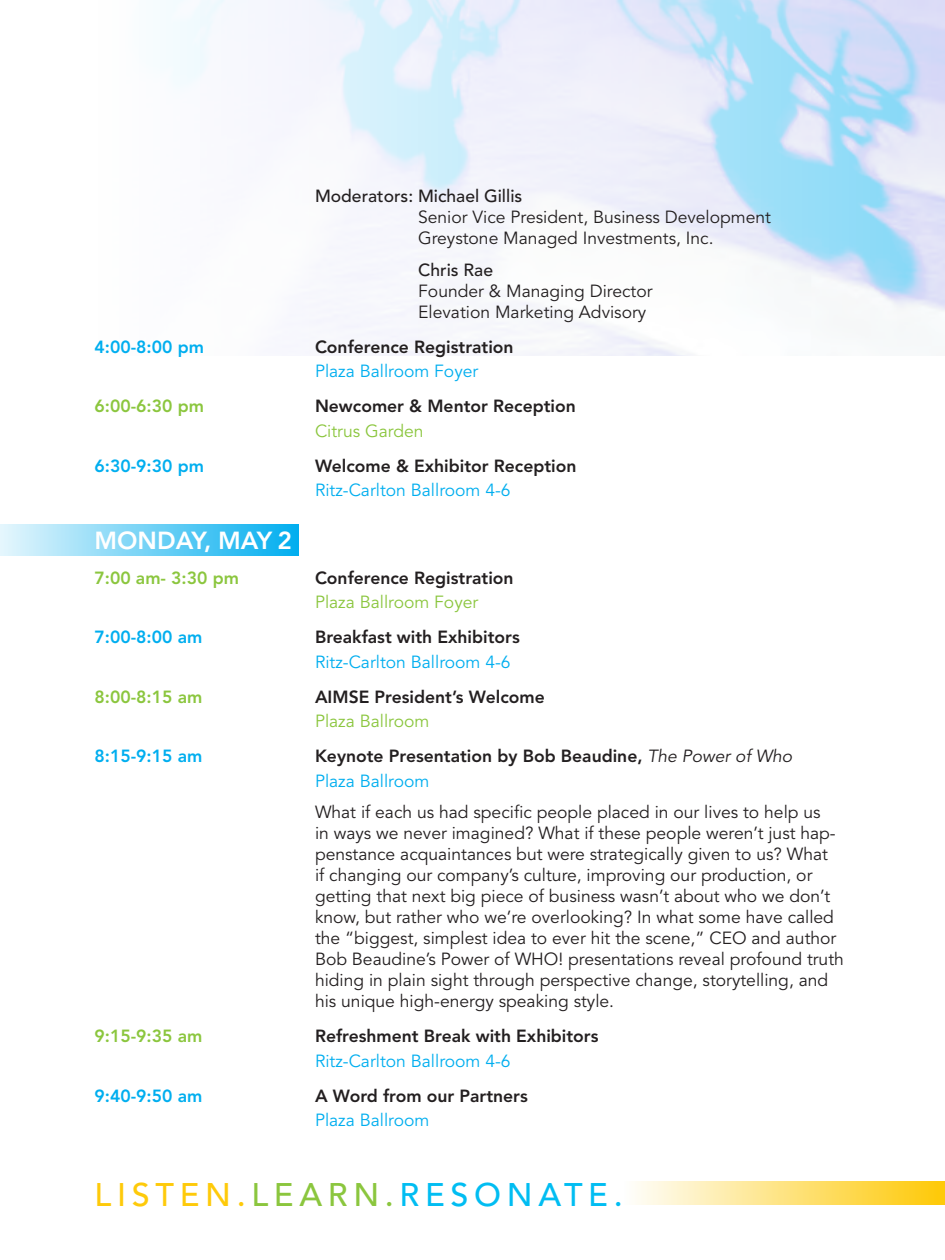
<style>
.page{position:relative;width:945px;height:1260px;background:#fff}
.page>*{position:absolute;margin:0;border:0;box-sizing:border-box;transform-origin:0 0}
.t1{font:500 32.38px "Avenir LT Std";letter-spacing:.175em;color:#01bdf2}
.text{font:800 24.5px "Avenir";color:#fff}
.text-2{font:17.5px/21px "Avenir";color:#231f20}
.text-3{font:800 17.5px/24.5px "Avenir";color:#231f20}
.text-4{font:800 17.5px "Avenir";color:#00aeef}
.text-5{font:800 17.5px "Avenir";color:#8bc63e}
.s1{font-weight:500}
.s2{font-weight:400;color:#00aeef}
.s3{font-weight:400;color:#8bc63e}
.s4{font-weight:400;font-style:italic}
.s5{color:#feca0a}
.s6{color:#8bc63e}
</style>
<div class="page">
<img style="left:166px;top:0;width:779px;height:356px">
<div style="left:0;top:525px;width:299px;height:31px;background:linear-gradient(to right,#e5f6fd,#01aeef)"></div>
<div style="left:624px;top:1182px;width:321px;height:23px;background:linear-gradient(to right,#fefefd,#fec906)"></div>
<p class="text-2" style="left:418px;top:186px;width:355px;text-indent:-103px"><span class="s1">Moderators: Michael Gillis<br></span>Senior Vice President, Business Development<br>Greystone Managed Investments, Inc.</p>
<p class="text-2" style="left:418px;top:260px;width:236px"><span class="s1">Chris Rae<br></span>Founder &amp; Managing Director<br>Elevation Marketing Advisory</p>
<p class="text-4" style="left:94px;top:336px;width:111px">4:00-8:00 pm</p>
<p class="text-3" style="left:315px;top:335px;width:200px">Conference Registration<br><span class="s2">Plaza Ballroom Foyer</span></p>
<p class="text-5" style="left:94px;top:396px;width:111px">6:00-6:30 pm</p>
<p class="text-3" style="left:315px;top:394px;width:262px">Newcomer &amp; Mentor Reception<br><span class="s3">Citrus Garden</span></p>
<p class="text-4" style="left:94px;top:455px;width:111px">6:30-9:30 pm</p>
<p class="text-3" style="left:315px;top:454px;width:263px">Welcome &amp; Exhibitor Reception<br><span class="s2">Ritz-Carlton Ballroom 4-6</span></p>
<p class="text" style="left:94px;top:526px;width:199px">MONDAY, MAY 2</p>
<p class="text-5" style="left:94px;top:567px;width:146px">7:00 am- 3:30 pm</p>
<p class="text-3" style="left:315px;top:566px;width:200px">Conference Registration<br><span class="s3">Plaza Ballroom Foyer</span></p>
<p class="text-4" style="left:94px;top:627px;width:109px">7:00-8:00 am</p>
<p class="text-3" style="left:315px;top:625px;width:206px">Breakfast with Exhibitors<br><span class="s2">Ritz-Carlton Ballroom 4-6</span></p>
<p class="text-5" style="left:94px;top:686px;width:109px">8:00-8:15 am</p>
<p class="text-3" style="left:315px;top:685px;width:231px">AIMSE President’s Welcome<br><span class="s3">Plaza Ballroom</span></p>
<p class="text-4" style="left:94px;top:746px;width:109px">8:15-9:15 am</p>
<p class="text-3" style="left:315px;top:744px;width:479px">Keynote Presentation by Bob Beaudine, <span class="s4">The Power of Who<br></span><span class="s2">Plaza Ballroom</span></p>
<p class="text-2" style="left:315px;top:802px;width:530px">What if each us had specific people placed in our lives to help us<br>in ways we never imagined? What if these people weren’t just hap&shy;penstance acquaintances but were strategically given to us? What<br>if changing our company’s culture, improving our production, or getting that next big piece of business wasn’t about who we don’t know, but rather who we’re overlooking? In what some have called the “biggest, simplest idea to ever hit the scene,” CEO and author Bob Beaudine’s Power of WHO! presentations reveal profound truth hiding in plain sight through perspective change, storytelling, and his unique high-energy speaking style.</p>
<p class="text-5" style="left:94px;top:1026px;width:109px">9:15-9:35 am</p>
<p class="text-3" style="left:315px;top:1024px;width:285px">Refreshment Break with Exhibitors<br><span class="s2">Ritz-Carlton Ballroom 4-6</span></p>
<p class="text-4" style="left:94px;top:1085px;width:109px">9:40-9:50 am</p>
<p class="text-3" style="left:315px;top:1084px;width:214px">A Word from our Partners<br><span class="s2">Plaza Ballroom</span></p>
<p class="t1" style="left:94px;top:1176px;width:530px"><span class="s5">LISTEN.</span><span class="s6">LEARN.</span>RESONATE.</p>
</div>
